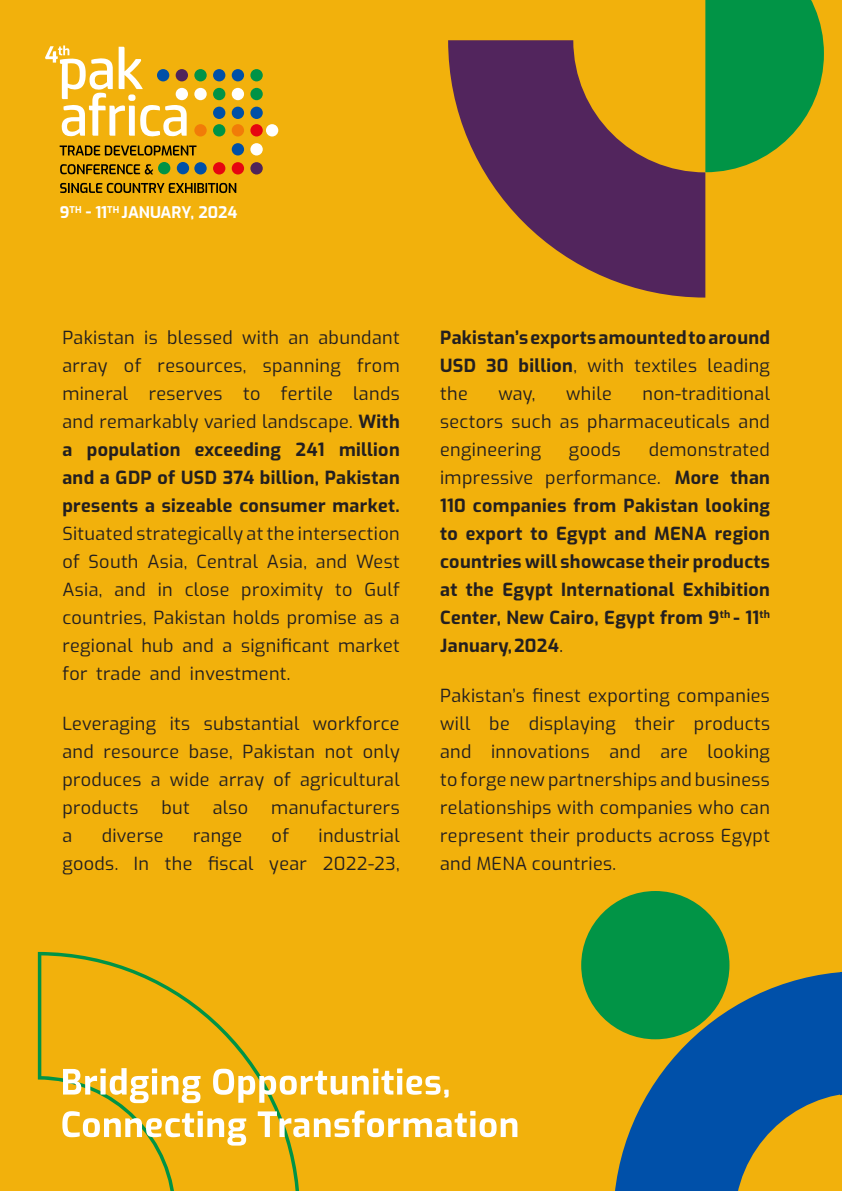
<style>
.page{position:relative;width:842px;height:1191px;background:#fff}
.page>*{position:absolute;margin:0;border:0;box-sizing:border-box;transform-origin:0 0}
.t1{font:18px/28px "Exo";letter-spacing:.02em;color:#231f20;text-align:justify}
.t2{font:700 18px/28px "Exo";letter-spacing:.02em;color:#231f20;text-align:justify}
.t3{font:700 16px "Exo";color:#fff}
.s1{font-weight:700}
.s2{font-weight:400}
</style>
<div class="page">
<div style="left:0;top:0;width:842px;height:1190px;background:#f2b10c"></div>
<div style="left:194px;top:69px;width:13px;height:12px;background:#009346;border-radius:50%"></div>
<div style="left:213px;top:69px;width:12px;height:12px;background:#0050a7;border-radius:50%"></div>
<div style="left:232px;top:69px;width:12px;height:12px;background:#0050a7;border-radius:50%"></div>
<div style="left:250px;top:69px;width:13px;height:12px;background:#009346;border-radius:50%"></div>
<div style="left:194px;top:88px;width:13px;height:12px;background:#fff;border-radius:50%"></div>
<div style="left:213px;top:88px;width:12px;height:12px;background:#009346;border-radius:50%"></div>
<div style="left:232px;top:88px;width:12px;height:12px;background:#fff;border-radius:50%"></div>
<div style="left:250px;top:88px;width:13px;height:12px;background:#009346;border-radius:50%"></div>
<svg style="left:45px;top:45px;width:142px;height:92px"></svg>
<div style="left:213px;top:107px;width:12px;height:12px;background:#0050a7;border-radius:50%"></div>
<div style="left:232px;top:107px;width:12px;height:12px;background:#0050a7;border-radius:50%"></div>
<div style="left:250px;top:107px;width:13px;height:12px;background:#0050a7;border-radius:50%"></div>
<div style="left:194px;top:124px;width:13px;height:12px;background:#f17c08;border-radius:50%"></div>
<div style="left:213px;top:124px;width:12px;height:12px;background:#009346;border-radius:50%"></div>
<div style="left:232px;top:124px;width:12px;height:12px;background:#f17c08;border-radius:50%"></div>
<div style="left:250px;top:124px;width:13px;height:12px;background:#e60510;border-radius:50%"></div>
<div style="left:266px;top:124px;width:12px;height:12px;background:#fff;border-radius:50%"></div>
<div style="left:232px;top:143px;width:12px;height:12px;background:#0050a7;border-radius:50%"></div>
<div style="left:250px;top:143px;width:13px;height:12px;background:#fff;border-radius:50%"></div>
<svg style="left:60px;top:145px;width:136px;height:11px"></svg>
<div style="left:158px;top:162px;width:12px;height:12px;background:#009346;border-radius:50%"></div>
<div style="left:177px;top:162px;width:12px;height:12px;background:#0050a7;border-radius:50%"></div>
<div style="left:194px;top:162px;width:13px;height:12px;background:#0050a7;border-radius:50%"></div>
<div style="left:213px;top:162px;width:12px;height:12px;background:#e60510;border-radius:50%"></div>
<div style="left:232px;top:162px;width:12px;height:12px;background:#e60510;border-radius:50%"></div>
<div style="left:250px;top:162px;width:13px;height:12px;background:#4f245a;border-radius:50%"></div>
<svg style="left:60px;top:183px;width:176px;height:10px"></svg>
<svg style="left:60px;top:164px;width:93px;height:10px"></svg>
<svg style="left:613px;top:971px;width:227px;height:220px;fill:#0050a9"></svg>
<svg style="left:38px;top:952px;width:262px;height:239px"></svg>
<svg style="left:448px;top:40px;width:257px;height:257px;fill:#52255d"></svg>
<svg style="left:705px;top:0;width:119px;height:172px"></svg>
<div style="left:581px;top:891px;width:148px;height:148px;background:#019446;border-radius:50%"></div>
<svg style="left:840px;top:971px;width:2px;height:220px"></svg>
<svg style="left:63px;top:1068px;width:138px;height:35px"></svg>
<svg style="left:213px;top:1068px;width:236px;height:34px"></svg>
<svg style="left:62px;top:1110px;width:184px;height:35px"></svg>
<svg style="left:258px;top:1110px;width:259px;height:27px"></svg>
<p class="t3" style="left:60px;top:200px;width:179px">9<sup>TH</sup> - 11<sup>TH</sup> JANUARY, 2024</p>
<p class="t1" style="left:62px;top:322px;width:339px">Pakistan is blessed with an abundant array of resources, spanning from mineral reserves to fertile lands and remarkably varied landscape. <span class="s1">With a population exceeding 241 million and a GDP of USD 374 billion, Pakistan presents a sizeable consumer market.</span></p>
<p class="t1" style="left:62px;top:518px;width:339px">Situated strategically at the intersection of South Asia, Central Asia, and West Asia, and in close proximity to Gulf countries, Pakistan holds promise as a regional hub and a significant market for trade and investment.</p>
<p class="t1" style="left:62px;top:709px;width:339px">Leveraging its substantial workforce and resource base, Pakistan not only produces a wide array of agricultural products</p>
<p class="t1" style="left:161px;top:793px;width:30px">but</p>
<p class="t1" style="left:213px;top:793px;width:37px">also</p>
<p class="t1" style="left:271px;top:793px;width:130px">manufacturers</p>
<p class="t1" style="left:62px;top:821px;width:11px">a</p>
<p class="t1" style="left:102px;top:821px;width:63px">diverse</p>
<p class="t1" style="left:193px;top:821px;width:50px">range</p>
<p class="t1" style="left:272px;top:821px;width:19px">of</p>
<p class="t1" style="left:62px;top:821px;width:339px;text-align:right">industrial<br>goods. In the fiscal year 2022-23,</p>
<p class="t2" style="left:440px;top:322px;width:331px">Pakistan’s exports amounted to around USD 30 billion<span class="s2">, with textiles leading the</span></p>
<p class="t1" style="left:440px;top:378px;width:331px;text-indent:202px">non-traditional sectors such as pharmaceuticals and engineering</p>
<p class="t1" style="left:498px;top:378px;width:39px">way,</p>
<p class="t1" style="left:566px;top:378px;width:47px">while</p>
<p class="t2" style="left:440px;top:434px;width:331px;text-indent:209px"><span class="s2">demonstrated impressive performance.</span> More than 110 companies from Pakistan looking to export to Egypt and MENA region countries will showcase their products at the Egypt International Exhibition Center, New Cairo, Egypt from 9<sup>th</sup> - 11<sup>th </sup>January, 2024<span class="s2">.</span></p>
<p class="t1" style="left:440px;top:681px;width:331px">Pakistan’s finest exporting companies will be displaying their products and innovations and are looking to forge new partnerships and business relationships with companies who can represent their products across Egypt and MENA countries.</p>
<p class="t1" style="left:569px;top:434px;width:53px">goods</p>
</div>
